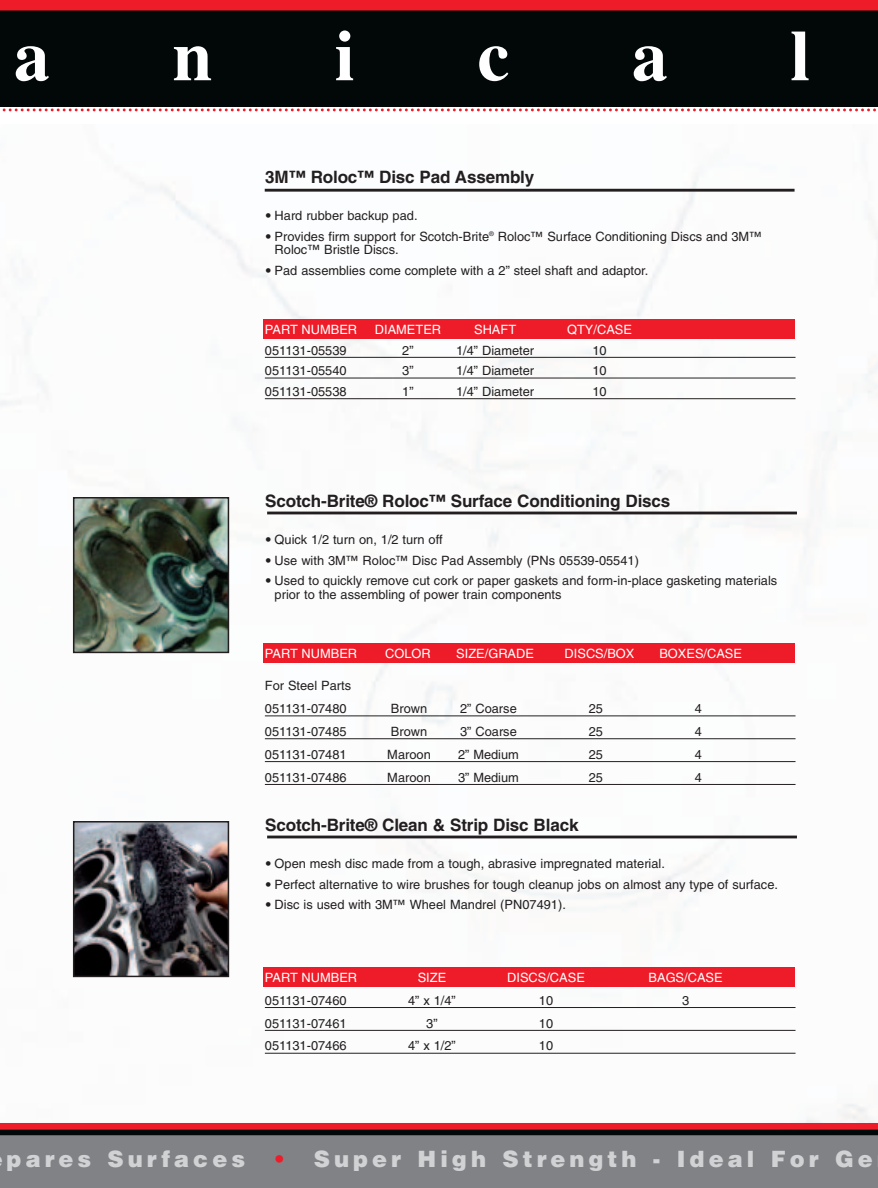
<style>
.page{position:relative;width:878px;height:1188px;background:#fff}
.page>*{position:absolute;margin:0;border:0;box-sizing:border-box;transform-origin:0 0}
.t1{font:700 72px "Times";color:#fff}
.t2{font:900 22.5px "Helvetica";letter-spacing:.18em;color:#d1d2d4}
.t3{font:700 17.1px "Helvetica";letter-spacing:-.01em;color:#231f20}
.t4{font:12.9px/13.5px "Helvetica";color:#231f20}
.t5{font:12.9px "Helvetica";color:#fff}
.s1{font-family:"Helvetica Neue";font-weight:900}
.s2{color:#ee1c28}
</style>
<div class="page">
<img style="left:0;top:176px;width:877px;height:947px">
<div style="left:0;top:0;width:877px;height:107px;background:#020707"></div>
<div style="left:0;top:1135px;width:877px;height:53px;background:#808285"></div>
<div style="left:0;top:1123px;width:877px;height:6px;background:#ee1c28"></div>
<div style="left:0;top:1129px;width:877px;height:6px;background:#020707"></div>
<div style="left:263px;top:319px;width:531px;height:19px;background:#ee1c28"></div>
<hr style="left:265px;top:189px;width:529px;height:3px;background:#231f20">
<hr style="left:267px;top:512px;width:530px;height:2px;background:#231f20">
<hr style="left:267px;top:836px;width:530px;height:2px;background:#231f20">
<hr style="left:265px;top:357px;width:530px;height:1px;background:#231f20">
<hr style="left:265px;top:378px;width:530px;height:1px;background:#231f20">
<hr style="left:265px;top:398px;width:530px;height:1px;background:#231f20">
<img style="left:76px;top:500px;width:150px;height:150px">
<div style="left:73px;top:497px;width:156px;height:156px;border:2px solid #231f20"></div>
<div style="left:263px;top:643px;width:531px;height:19px;background:#ee1c28"></div>
<hr style="left:265px;top:716px;width:530px;height:1px;background:#231f20">
<hr style="left:265px;top:738px;width:530px;height:1px;background:#231f20">
<hr style="left:265px;top:761px;width:530px;height:1px;background:#231f20">
<hr style="left:265px;top:784px;width:530px;height:1px;background:#231f20">
<img style="left:76px;top:824px;width:150px;height:150px">
<div style="left:73px;top:821px;width:156px;height:156px;border:2px solid #231f20"></div>
<div style="left:263px;top:967px;width:531px;height:19px;background:#ee1c28"></div>
<hr style="left:265px;top:1007px;width:530px;height:1px;background:#231f20">
<hr style="left:265px;top:1030px;width:530px;height:1px;background:#231f20">
<hr style="left:265px;top:1053px;width:530px;height:1px;background:#231f20">
<div style="left:0;top:0;width:877px;height:10px;background:#ee1c28"></div>
<svg style="left:2px;top:108px;width:874px;height:3px"></svg>
<h1 class="t1" style="left:14px;top:15px;width:37px">a</h1>
<h1 class="t1" style="left:172px;top:15px;width:41px">n</h1>
<h1 class="t1" style="left:335px;top:15px;width:21px">i</h1>
<h1 class="t1" style="left:477px;top:15px;width:33px">c</h1>
<h1 class="t1" style="left:632px;top:15px;width:37px">a</h1>
<h1 class="t1" style="left:790px;top:15px;width:21px">l</h1>
<h3 class="t3" style="left:265px;top:170px;width:270px">3M™ Roloc™ Disc Pad Assembly</h3>
<p class="t4" style="left:265px;top:210px;width:154px"><span class="s1">•</span> Hard rubber backup pad.</p>
<p class="t4" style="left:274px;top:230px;width:489px;text-indent:-9px"><span class="s1">•</span> Provides firm support for Scotch-Brite<sup>®</sup> Roloc™ Surface Conditioning Discs and 3M™<br>Roloc™ Bristle Discs.</p>
<p class="t4" style="left:265px;top:265px;width:384px"><span class="s1">•</span> Pad assemblies come complete with a 2” steel shaft and adaptor.</p>
<p class="t5" style="left:265px;top:325px;width:94px">PART NUMBER</p>
<p class="t5" style="left:375px;top:325px;width:68px">DIAMETER</p>
<p class="t5" style="left:474px;top:325px;width:44px">SHAFT</p>
<p class="t5" style="left:567px;top:325px;width:66px">QTY/CASE</p>
<p class="t4" style="left:265px;top:344px;width:83px">051131-05539</p>
<p class="t4" style="left:402px;top:344px;width:13px">2”</p>
<p class="t4" style="left:456px;top:344px;width:80px">1/4” Diameter</p>
<p class="t4" style="left:592px;top:344px;width:16px">10</p>
<p class="t4" style="left:265px;top:365px;width:83px">051131-05540</p>
<p class="t4" style="left:402px;top:365px;width:13px">3”</p>
<p class="t4" style="left:456px;top:365px;width:80px">1/4” Diameter</p>
<p class="t4" style="left:592px;top:365px;width:16px">10</p>
<p class="t4" style="left:265px;top:386px;width:83px">051131-05538</p>
<p class="t4" style="left:402px;top:386px;width:13px">1”</p>
<p class="t4" style="left:456px;top:386px;width:80px">1/4” Diameter</p>
<p class="t4" style="left:592px;top:386px;width:16px">10</p>
<h3 class="t3" style="left:265px;top:494px;width:406px">Scotch-Brite® Roloc™ Surface Conditioning Discs</h3>
<p class="t4" style="left:265px;top:534px;width:179px"><span class="s1">•</span> Quick 1/2 turn on, 1/2 turn off</p>
<p class="t4" style="left:265px;top:554px;width:375px"><span class="s1">•</span> Use with 3M™ Roloc™ Disc Pad Assembly (PNs 05539-05541)</p>
<p class="t4" style="left:274px;top:575px;width:504px;text-indent:-9px"><span class="s1">•</span> Used to quickly remove cut cork or paper gaskets and form-in-place gasketing materials prior to the assembling of power train components</p>
<p class="t5" style="left:265px;top:649px;width:94px">PART NUMBER</p>
<p class="t5" style="left:385px;top:649px;width:47px">COLOR</p>
<p class="t5" style="left:456px;top:649px;width:79px">SIZE/GRADE</p>
<p class="t5" style="left:564px;top:649px;width:71px">DISCS/BOX</p>
<p class="t5" style="left:659px;top:649px;width:84px">BOXES/CASE</p>
<p class="t4" style="left:265px;top:675px;width:88px;line-height:22.8px">For Steel Parts<br>051131-07480</p>
<p class="t4" style="left:391px;top:703px;width:38px">Brown</p>
<p class="t4" style="left:460px;top:703px;width:58px">2” Coarse</p>
<p class="t4" style="left:588px;top:703px;width:16px">25</p>
<p class="t4" style="left:694px;top:703px;width:9px">4</p>
<p class="t4" style="left:265px;top:726px;width:83px">051131-07485</p>
<p class="t4" style="left:391px;top:726px;width:38px">Brown</p>
<p class="t4" style="left:460px;top:726px;width:58px">3” Coarse</p>
<p class="t4" style="left:588px;top:726px;width:16px">25</p>
<p class="t4" style="left:694px;top:726px;width:9px">4</p>
<p class="t4" style="left:265px;top:749px;width:83px">051131-07481</p>
<p class="t4" style="left:387px;top:749px;width:45px">Maroon</p>
<p class="t4" style="left:458px;top:749px;width:62px">2” Medium</p>
<p class="t4" style="left:588px;top:749px;width:16px">25</p>
<p class="t4" style="left:694px;top:749px;width:9px">4</p>
<p class="t4" style="left:265px;top:772px;width:83px">051131-07486</p>
<p class="t4" style="left:387px;top:772px;width:45px">Maroon</p>
<p class="t4" style="left:458px;top:772px;width:62px">3” Medium</p>
<p class="t4" style="left:588px;top:772px;width:16px">25</p>
<p class="t4" style="left:694px;top:772px;width:9px">4</p>
<h3 class="t3" style="left:265px;top:818px;width:315px">Scotch-Brite® Clean &amp; Strip Disc Black</h3>
<p class="t4" style="left:265px;top:858px;width:401px"><span class="s1">•</span> Open mesh disc made from a tough, abrasive impregnated material.</p>
<p class="t4" style="left:265px;top:878px;width:514px"><span class="s1">•</span> Perfect alternative to wire brushes for tough cleanup jobs on almost any type of surface.</p>
<p class="t4" style="left:265px;top:899px;width:302px"><span class="s1">•</span> Disc is used with 3M™ Wheel Mandrel (PN07491).</p>
<p class="t5" style="left:265px;top:973px;width:94px">PART NUMBER</p>
<p class="t5" style="left:417px;top:973px;width:30px">SIZE</p>
<p class="t5" style="left:507px;top:973px;width:79px">DISCS/CASE</p>
<p class="t5" style="left:648px;top:973px;width:76px">BAGS/CASE</p>
<p class="t4" style="left:265px;top:995px;width:83px">051131-07460</p>
<p class="t4" style="left:408px;top:995px;width:49px">4” x 1/4”</p>
<p class="t4" style="left:539px;top:995px;width:16px">10</p>
<p class="t4" style="left:682px;top:995px;width:9px">3</p>
<p class="t4" style="left:265px;top:1017px;width:83px">051131-07461</p>
<p class="t4" style="left:426px;top:1017px;width:13px">3”</p>
<p class="t4" style="left:539px;top:1017px;width:16px">10</p>
<p class="t4" style="left:265px;top:1040px;width:83px">051131-07466</p>
<p class="t4" style="left:408px;top:1040px;width:49px">4” x 1/2”</p>
<p class="t4" style="left:539px;top:1040px;width:16px">10</p>
<h2 class="t2" style="left:7px;top:1146px;width:240px">pares Surfaces</h2>
<h2 class="t2" style="left:274px;top:1146px;width:600px"><span class="s2">•</span> Super High Strength - Ideal For Ge</h2>
</div>
